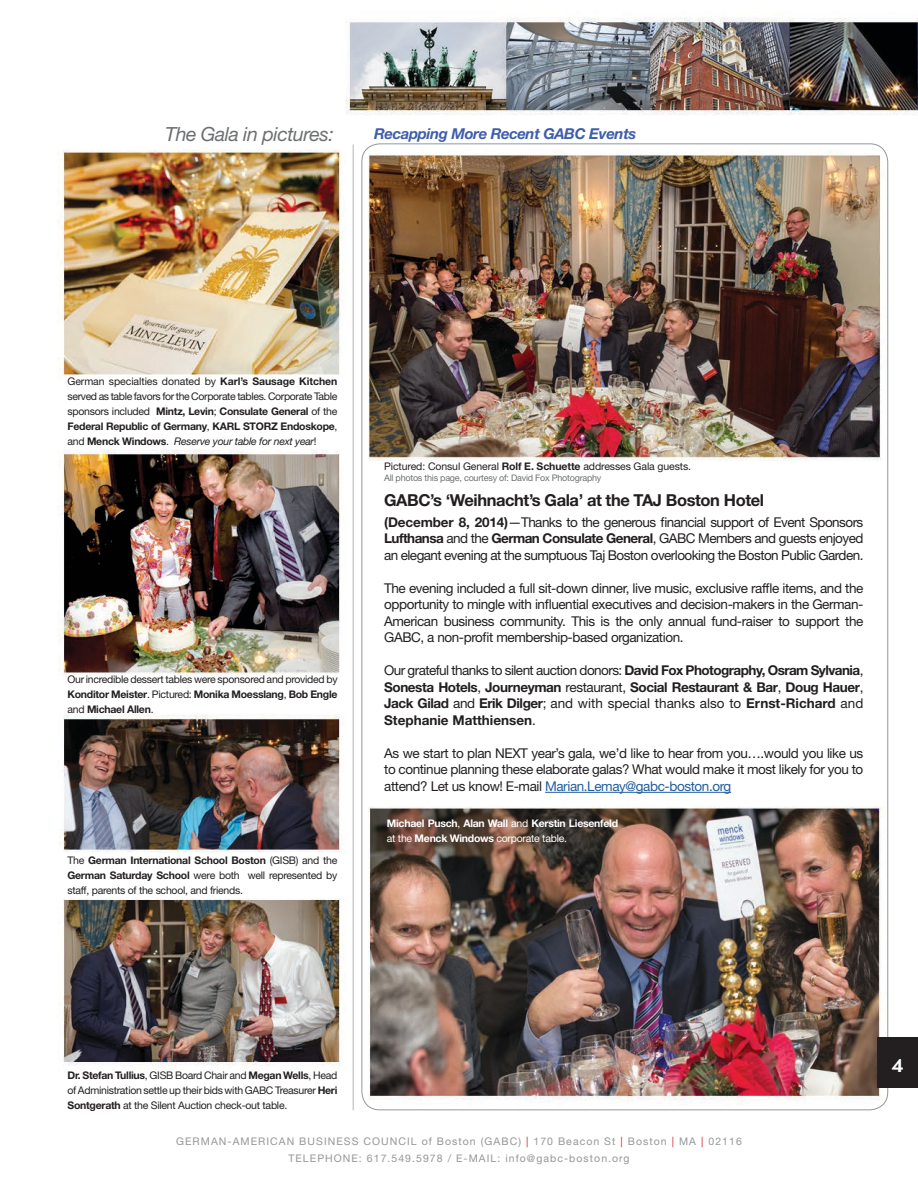
<style>
.page{position:relative;width:918px;height:1188px;background:#fff}
.page>*{position:absolute;margin:0;border:0;box-sizing:border-box;transform-origin:0 0}
.t1{font:italic 19.5px "Helvetica Neue LT Std";letter-spacing:-.025em;color:#6d6f71}
.t2{font:700 18px "Lithos Pro";color:#fff}
.t3{font:700 16.5px "Helvetica Neue LT Std";letter-spacing:-.025em;color:#231f20}
.t4{font:italic 700 15px "Helvetica Neue LT Std";letter-spacing:-.025em;color:#3e5dab}
.t5{font:13.5px/16.5px "Helvetica Neue LT Std";letter-spacing:-.03em;color:#231f20;text-align:justify}
.t6{font:700 13.5px/16.5px "Helvetica Neue LT Std";letter-spacing:-.03em;color:#231f20;text-align:justify}
.t7{font:10.5px/15px "Helvetica Neue LT Std";letter-spacing:-.025em;color:#231f20;text-align:justify}
.t8{font:10.5px/16.8px "Helvetica Neue LT Std";letter-spacing:.1em;color:#949698;text-align:center}
.t9{font:700 10.5px/15px "Helvetica Neue LT Std";letter-spacing:-.025em;color:#fff}
.t10{font:9px "Helvetica Neue LT Std";letter-spacing:-.025em;color:#6d6f71}
.s1{font-weight:700}
.s2{font-style:italic}
.s3{font-weight:400}
.s4{color:#215e9f}
.s5{color:#d2232a}
</style>
<div class="page">
<img style="left:57px;top:17px;width:861px;height:1094px">
<hr style="left:353px;top:145px;width:1px;height:965px;background:#b2b4b6">
<div style="left:878px;top:1037px;width:40px;height:51px;background:#231f20"></div>
<hr style="left:545px;top:792px;width:186px;height:1px;background:#215e9f">
<h1 class="t1" style="left:165px;top:122px;width:170px">The Gala in pictures:</h1>
<h3 class="t4" style="left:374px;top:125px;width:264px">Recapping More Recent GABC Events</h3>
<p class="t7" style="left:68px;top:373px;width:272px">German specialties donated by <span class="s1">Karl’s Sausage Kitchen </span>served as table favors for the Corporate tables. Corporate Table sponsors included <span class="s1">Mintz, Levin</span>; <span class="s1">Consulate General</span> of the <span class="s1">Federal Republic of Germany</span>, <span class="s1">KARL STORZ Endoskope</span>, and <span class="s1">Menck Windows</span>. <span class="s2">Reserve your table for next year</span>!</p>
<p class="t7" style="left:67px;top:672px;width:272px">Our incredible dessert tables were sponsored and provided by <span class="s1">Konditor Meister</span>. Pictured: <span class="s1">Monika Moesslang</span>, <span class="s1">Bob Engle </span>and <span class="s1">Michael Allen</span>.</p>
<p class="t7" style="left:68px;top:853px;width:271px">The <span class="s1">German International School Boston</span> (GISB) and the <span class="s1">German Saturday School</span> were both well represented by staff, parents of the school, and friends.</p>
<p class="t7" style="left:384px;top:459px;width:309px">Pictured: Consul General <span class="s1">Rolf E. Schuette</span> addresses Gala guests.</p>
<p class="t10" style="left:384px;top:472px;width:219px">All photos this page, courtesy of: David Fox Photography</p>
<p class="t5" style="left:384px;top:514px;width:481px"><span class="s1">(December 8, 2014)</span>—Thanks to the generous financial support of Event Sponsors <span class="s1">Lufthansa</span> and the <span class="s1">German Consulate General</span>, GABC Members and guests enjoyed an elegant evening at the sumptuous Taj Boston overlooking the Boston Public Garden.</p>
<p class="t5" style="left:384px;top:580px;width:481px">The evening included a full sit-down dinner, live music, exclusive raffle items, and the opportunity to mingle with influential executives and decision-makers in the German-American business community. This is the only annual fund-raiser to support the GABC, a non-profit membership-based organization.</p>
<p class="t6" style="left:384px;top:662px;width:481px"><span class="s3">Our grateful thanks to silent auction donors:</span> David Fox Photography, Osram Sylvania<span class="s3">, </span>Sonesta Hotels<span class="s3">,</span> Journeyman <span class="s3">restaurant,</span> Social Restaurant &amp; Bar<span class="s3">,</span> Doug Hauer<span class="s3">, </span>Jack Gilad <span class="s3">and</span> Erik Dilger<span class="s3">; and with special thanks also to</span> Ernst-Richard <span class="s3">and </span>Stephanie Matthiensen<span class="s3">.</span></p>
<p class="t5" style="left:384px;top:745px;width:481px">As we start to plan NEXT year’s gala, we’d like to hear from you….would you like us to continue planning these elaborate galas? What would make it most likely for you to attend? Let us know! E-mail <span class="s4">Marian.Lemay@gabc-boston.org</span></p>
<h3 class="t3" style="left:384px;top:490px;width:381px">GABC’s ‘Weihnacht’s Gala’ at the TAJ Boston Hotel</h3>
<p class="t9" style="left:387px;top:815px;width:233px">Michael Pusch<span class="s3">,</span> Alan Wall <span class="s3">and</span> Kerstin Liesenfeld <span class="s3">at the</span> Menck Windows <span class="s3">corporate table.</span></p>
<p class="t7" style="left:67px;top:1068px;width:271px"><span class="s1">Dr. Stefan Tullius</span>, GISB Board Chair and <span class="s1">Megan Wells</span>, Head of Administration settle up their bids with GABC Treasurer <span class="s1">Heri Sontgerath</span> at the Silent Auction check-out table.</p>
<p class="t8" style="left:176px;top:1133px;width:567px">GERMAN-AMERICAN BUSINESS COUNCIL of Boston (GABC) <span class="s5">|</span> 170 Beacon St <span class="s5">|</span> Boston <span class="s5">|</span> MA <span class="s5">|</span> 02116<br>TELEPHONE: 617.549.5978 / E-MAIL: info@gabc-boston.org</p>
<h2 class="t2" style="left:891px;top:1055px;width:15px">4</h2>
</div>
